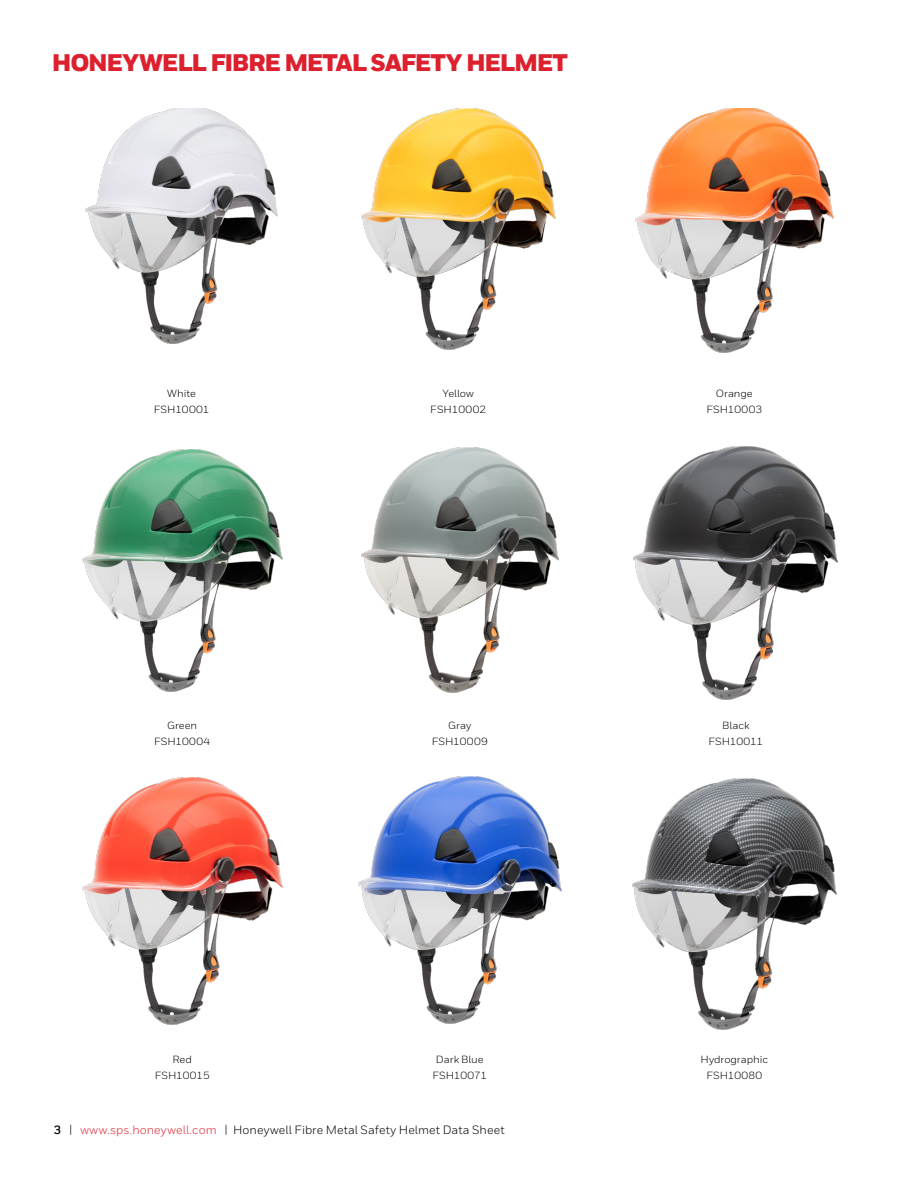
<style>
.page{position:relative;width:918px;height:1188px;background:#fff}
.page>*{position:absolute;margin:0;border:0;box-sizing:border-box;transform-origin:0 0}
.t1{font:900 24px "Honeywell Sans";letter-spacing:-.05em;color:#dc202e}
.t2{font:12px "Honeywell Sans";letter-spacing:.005em;color:#000}
.t3{font:10.35px/16.4px "Honeywell Sans TT";color:#000;text-align:center;scale:1.04 1}
.s1{font-weight:700}
.s2{color:#e02836}
</style>
<div class="page">
<img style="left:86px;top:108px;width:192px;height:236px">
<img style="left:361px;top:108px;width:194px;height:241px">
<img style="left:635px;top:108px;width:198px;height:244px">
<img style="left:82px;top:450px;width:200px;height:242px">
<img style="left:361px;top:448px;width:197px;height:245px">
<img style="left:634px;top:446px;width:204px;height:253px">
<img style="left:82px;top:777px;width:200px;height:248px">
<img style="left:358px;top:776px;width:203px;height:247px">
<img style="left:632px;top:778px;width:204px;height:251px">
<h1 class="t1" style="left:52px;top:48px;width:517px">HONEYWELL FIBRE METAL SAFETY HELMET</h1>
<p class="t3" style="left:154px;top:385px;width:55px">White<br>FSH10001</p>
<p class="t3" style="left:430px;top:385px;width:55px">Yellow<br>FSH10002</p>
<p class="t3" style="left:706px;top:385px;width:55px">Orange<br>FSH10003</p>
<p class="t3" style="left:154px;top:717px;width:56px">Green<br>FSH10004</p>
<p class="t3" style="left:432px;top:717px;width:55px">Gray<br>FSH10009</p>
<p class="t3" style="left:708px;top:717px;width:54px">Black<br>FSH10011</p>
<p class="t3" style="left:155px;top:1051px;width:54px">Red<br>FSH10015</p>
<p class="t3" style="left:432px;top:1051px;width:54px">Dark Blue<br>FSH10071</p>
<p class="t3" style="left:700px;top:1051px;width:67px">Hydrographic<br>FSH10080</p>
<p class="t2" style="left:54px;top:1123px;width:452px"><span class="s1">3</span> | <span class="s2">www.sps.honeywell.com</span> | Honeywell Fibre Metal Safety Helmet Data Sheet</p>
</div>
